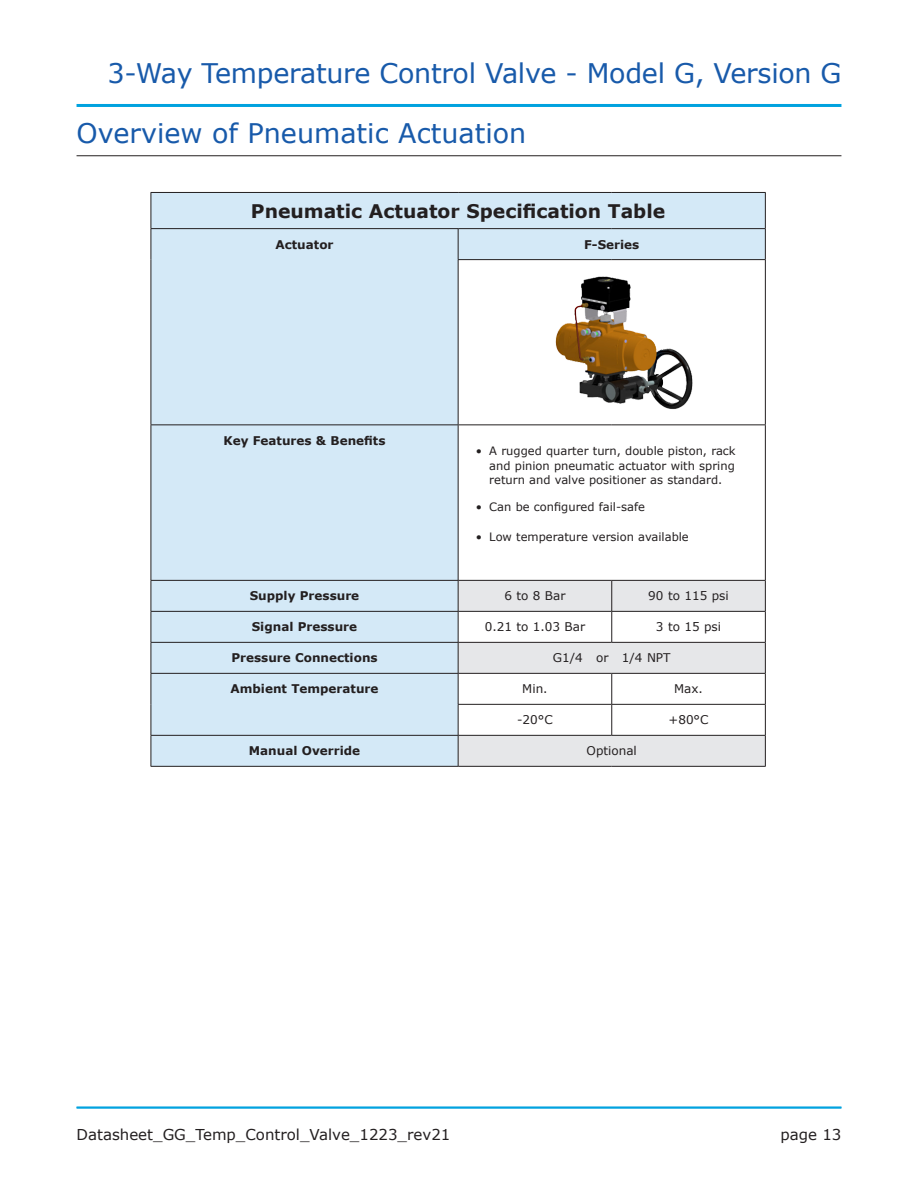
<style>
.page{position:relative;width:918px;height:1188px;background:#fff}
.page>*{position:absolute;margin:0;border:0;box-sizing:border-box;transform-origin:0 0}
.Main_Heading{font:27px "Verdana";letter-spacing:-.01em;color:#185aaa}
.Table{font:700 18.75px "Verdana";color:#231f20}
.t1{font:15px "Verdana";color:#231f20}
.Table-2{font:700 12px "Verdana";color:#231f20}
.Table-3{font:12px "Verdana";color:#231f20}
.t2{font:11.55px/14.4px "Verdana";color:#231f20;text-align:justify}
</style>
<div class="page">
<hr style="left:77px;top:1106px;width:764px;height:2px;background:#00a2df">
<hr style="left:77px;top:1107px;width:764px;height:2px;background:#00a2df">
<hr style="left:77px;top:104px;width:764px;height:3px;background:#00a2df">
<hr style="left:77px;top:156px;width:764px;height:1px;background:#231f20">
<svg style="left:152px;top:193px;width:613px;height:573px;fill:#d4e9f7"></svg>
<svg style="left:459px;top:581px;width:306px;height:185px;fill:#e6e7e9"></svg>
<hr style="left:151px;top:192px;width:307px;height:1px;background:#231f20">
<hr style="left:151px;top:193px;width:1px;height:35px;background:#231f20">
<hr style="left:458px;top:192px;width:154px;height:1px;background:#231f20">
<hr style="left:612px;top:192px;width:154px;height:1px;background:#231f20">
<hr style="left:765px;top:193px;width:1px;height:35px;background:#231f20">
<hr style="left:151px;top:228px;width:307px;height:1px;background:#231f20">
<hr style="left:151px;top:229px;width:1px;height:31px;background:#231f20">
<hr style="left:458px;top:228px;width:154px;height:1px;background:#231f20">
<hr style="left:458px;top:229px;width:1px;height:30px;background:#231f20">
<hr style="left:612px;top:228px;width:154px;height:1px;background:#231f20">
<hr style="left:765px;top:229px;width:1px;height:30px;background:#231f20">
<hr style="left:151px;top:260px;width:1px;height:165px;background:#231f20">
<hr style="left:458px;top:259px;width:154px;height:1px;background:#231f20">
<hr style="left:458px;top:260px;width:1px;height:165px;background:#231f20">
<hr style="left:612px;top:259px;width:154px;height:1px;background:#231f20">
<hr style="left:765px;top:260px;width:1px;height:165px;background:#231f20">
<hr style="left:151px;top:425px;width:307px;height:1px;background:#231f20">
<hr style="left:151px;top:425px;width:1px;height:155px;background:#231f20">
<hr style="left:458px;top:425px;width:154px;height:1px;background:#231f20">
<hr style="left:458px;top:425px;width:1px;height:155px;background:#231f20">
<hr style="left:612px;top:425px;width:154px;height:1px;background:#231f20">
<hr style="left:765px;top:425px;width:1px;height:155px;background:#231f20">
<hr style="left:151px;top:580px;width:307px;height:1px;background:#231f20">
<hr style="left:151px;top:581px;width:1px;height:30px;background:#231f20">
<hr style="left:458px;top:580px;width:154px;height:1px;background:#231f20">
<hr style="left:458px;top:581px;width:1px;height:30px;background:#231f20">
<hr style="left:612px;top:580px;width:154px;height:1px;background:#231f20">
<hr style="left:611px;top:581px;width:1px;height:30px;background:#231f20">
<hr style="left:765px;top:581px;width:1px;height:30px;background:#231f20">
<hr style="left:151px;top:611px;width:307px;height:1px;background:#231f20">
<hr style="left:151px;top:612px;width:1px;height:30px;background:#231f20">
<hr style="left:458px;top:611px;width:154px;height:1px;background:#231f20">
<hr style="left:458px;top:612px;width:1px;height:30px;background:#231f20">
<hr style="left:612px;top:611px;width:154px;height:1px;background:#231f20">
<hr style="left:611px;top:612px;width:1px;height:30px;background:#231f20">
<hr style="left:765px;top:612px;width:1px;height:30px;background:#231f20">
<hr style="left:151px;top:642px;width:307px;height:1px;background:#231f20">
<hr style="left:151px;top:643px;width:1px;height:30px;background:#231f20">
<hr style="left:458px;top:642px;width:154px;height:1px;background:#231f20">
<hr style="left:458px;top:643px;width:1px;height:30px;background:#231f20">
<hr style="left:612px;top:642px;width:154px;height:1px;background:#231f20">
<hr style="left:765px;top:643px;width:1px;height:30px;background:#231f20">
<hr style="left:151px;top:673px;width:307px;height:1px;background:#231f20">
<hr style="left:151px;top:674px;width:1px;height:30px;background:#231f20">
<hr style="left:458px;top:673px;width:154px;height:1px;background:#231f20">
<hr style="left:458px;top:674px;width:1px;height:30px;background:#231f20">
<hr style="left:612px;top:673px;width:154px;height:1px;background:#231f20">
<hr style="left:611px;top:674px;width:1px;height:30px;background:#231f20">
<hr style="left:765px;top:674px;width:1px;height:30px;background:#231f20">
<hr style="left:151px;top:704px;width:1px;height:31px;background:#231f20">
<hr style="left:458px;top:704px;width:154px;height:1px;background:#231f20">
<hr style="left:458px;top:705px;width:1px;height:30px;background:#231f20">
<hr style="left:612px;top:704px;width:154px;height:1px;background:#231f20">
<hr style="left:611px;top:705px;width:1px;height:30px;background:#231f20">
<hr style="left:765px;top:705px;width:1px;height:30px;background:#231f20">
<hr style="left:151px;top:735px;width:307px;height:1px;background:#231f20">
<hr style="left:151px;top:736px;width:1px;height:30px;background:#231f20">
<hr style="left:458px;top:735px;width:154px;height:1px;background:#231f20">
<hr style="left:458px;top:736px;width:1px;height:30px;background:#231f20">
<hr style="left:612px;top:735px;width:154px;height:1px;background:#231f20">
<hr style="left:765px;top:736px;width:1px;height:30px;background:#231f20">
<hr style="left:151px;top:766px;width:307px;height:1px;background:#231f20">
<hr style="left:458px;top:766px;width:154px;height:1px;background:#231f20">
<hr style="left:612px;top:766px;width:154px;height:1px;background:#231f20">
<img style="left:531px;top:273px;width:172px;height:145px">
<h1 class="Main_Heading" style="left:108px;top:54px;width:735px">3-Way Temperature Control Valve - Model G, Version G</h1>
<p class="Main_Heading" style="left:77px;top:114px;width:451px">Overview of Pneumatic Actuation</p>
<p class="Table" style="left:251px;top:198px;width:416px">Pneumatic Actuator Specification Table</p>
<p class="Table-2" style="left:275px;top:236px;width:60px">Actuator</p>
<p class="Table-2" style="left:584px;top:236px;width:57px">F-Series</p>
<p class="Table-2" style="left:223px;top:432px;width:164px">Key Features &amp; Benefits</p>
<p class="t2" style="left:489px;top:444px;width:248px;text-indent:-14px">• A rugged quarter turn, double piston, rack and pinion pneumatic actuator with spring return and valve positioner as standard.</p>
<p class="t2" style="left:476px;top:499px;width:171px">• Can be configured fail-safe</p>
<p class="t2" style="left:476px;top:529px;width:215px">• Low temperature version available</p>
<p class="Table-2" style="left:250px;top:588px;width:111px">Supply Pressure</p>
<p class="Table-3" style="left:504px;top:588px;width:63px">6 to 8 Bar</p>
<p class="Table-3" style="left:648px;top:588px;width:82px">90 to 115 psi</p>
<p class="Table-2" style="left:252px;top:619px;width:107px">Signal Pressure</p>
<p class="Table-3" style="left:485px;top:619px;width:102px">0.21 to 1.03 Bar</p>
<p class="Table-3" style="left:656px;top:619px;width:67px">3 to 15 psi</p>
<p class="Table-2" style="left:231px;top:650px;width:148px">Pressure Connections</p>
<p class="Table-3" style="left:553px;top:650px;width:119px">G1/4 or 1/4 NPT</p>
<p class="Table-2" style="left:231px;top:681px;width:149px">Ambient Temperature</p>
<p class="Table-3" style="left:522px;top:681px;width:27px">Min.</p>
<p class="Table-3" style="left:674px;top:681px;width:30px">Max.</p>
<p class="Table-3" style="left:517px;top:712px;width:37px">-20°C</p>
<p class="Table-3" style="left:669px;top:712px;width:41px">+80°C</p>
<p class="Table-2" style="left:249px;top:743px;width:113px">Manual Override</p>
<p class="Table-3" style="left:587px;top:743px;width:52px">Optional</p>
<p class="t1" style="left:77px;top:1124px;width:375px">Datasheet_GG_Temp_Control_Valve_1223_rev21</p>
<p class="t1" style="left:780px;top:1124px;width:63px">page 13</p>
</div>
